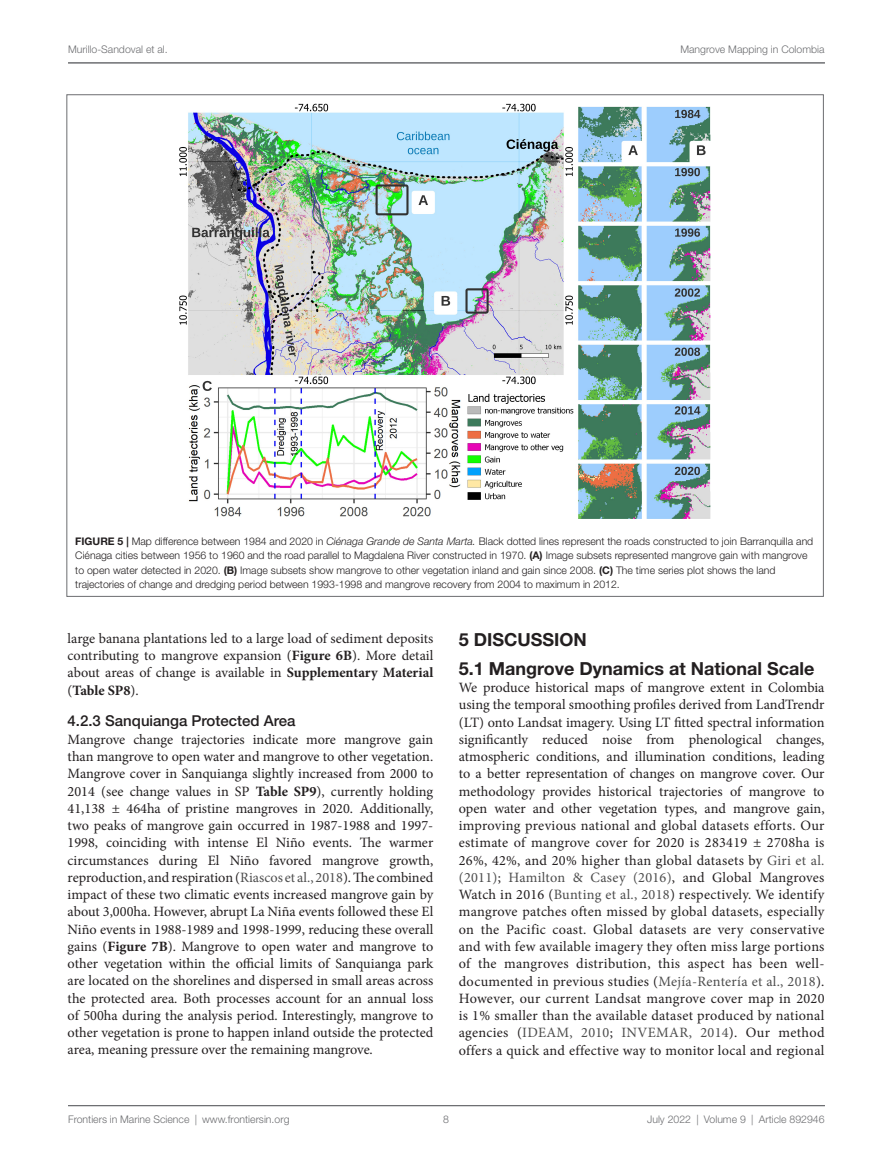
<style>
.page{position:relative;width:893px;height:1170px;background:#fff}
.page>*{position:absolute;margin:0;border:0;box-sizing:border-box;transform-origin:0 0}
.SecHeadBa{font:700 18px "Helvetica Neue LT Std";color:#231f20}
.SecHeadA{font:700 18px "Helvetica Neue LT Std";color:#231f20}
.SecHeadC{font:500 15px "Helvetica Neue LT Std";color:#231f20}
.Para{font:14.25px/17.2px "Minion Pro";color:#231f20;text-align:justify}
.FigCaption{font:300 10.5px/14.2px "Helvetica Neue LT Std";color:#231f20}
.t1{font:300 10.5px "Helvetica Neue LT Std";color:#6c6d70}
.s1{font-weight:700}
.s2{font-style:italic}
.s3{color:#4d4d4d}
</style>
<div class="page">
<hr style="left:68px;top:63px;width:757px;height:1px;background:#6c6d70">
<hr style="left:68px;top:1105px;width:757px;height:1px;background:#6c6d70">
<img style="left:179px;top:103px;width:532px;height:415px">
<p class="t1" style="left:68px;top:43px;width:101px">Murillo-Sandoval et al.</p>
<p class="t1" style="left:680px;top:43px;width:146px">Mangrove Mapping in Colombia</p>
<p class="FigCaption" style="left:75px;top:534px;width:739px"><span class="s1">FIGURE 5 |</span> Map difference between 1984 and 2020 in <span class="s2">Ciénaga Grande de Santa Marta.</span> Black dotted lines represent the roads constructed to join Barranquilla and Ciénaga cities between 1956 to 1960 and the road parallel to Magdalena River constructed in 1970. <span class="s1">(A)</span> Image subsets represented mangrove gain with mangrove to open water detected in 2020. <span class="s1">(B)</span> Image subsets show mangrove to other vegetation inland and gain since 2008. <span class="s1">(C)</span> The time series plot shows the land trajectories of change and dredging period between 1993-1998 and mangrove recovery from 2004 to maximum in 2012.</p>
<p class="Para" style="left:68px;top:629px;width:367px">large banana plantations led to a large load of sediment deposits contributing to mangrove expansion (<span class="s1">Figure 6B</span>). More detail about areas of change is available in <span class="s1">Supplementary Material </span>(<span class="s1">Table SP8</span>).</p>
<p class="SecHeadC" style="left:68px;top:712px;width:229px">4.2.3 Sanquianga Protected Area</p>
<p class="Para" style="left:68px;top:730px;width:367px">Mangrove change trajectories indicate more mangrove gain than mangrove to open water and mangrove to other vegetation.<br>Mangrove cover in Sanquianga slightly increased from 2000 to 2014 (see change values in SP <span class="s1">Table SP9</span>), currently holding 41,138 ± 464ha of pristine mangroves in 2020. Additionally, two peaks of mangrove gain occurred in 1987-1988 and 1997- 1998, coinciding with intense El Niño events. The warmer circumstances during El Niño favored mangrove growth, reproduction, and respiration (<span class="s3">Riascos et al., 2018</span>). The combined impact of these two climatic events increased mangrove gain by about 3,000ha. However, abrupt La Niña events followed these El Niño events in 1988-1989 and 1998-1999, reducing these overall gains (<span class="s1">Figure 7B</span>). Mangrove to open water and mangrove to other vegetation within the official limits of Sanquianga park are located on the shorelines and dispersed in small areas across the protected area. Both processes account for an annual loss of 500ha during the analysis period. Interestingly, mangrove to other vegetation is prone to happen inland outside the protected area, meaning pressure over the remaining mangrove.</p>
<p class="SecHeadA" style="left:459px;top:628px;width:130px">5 DISCUSSION</p>
<p class="SecHeadBa" style="left:459px;top:657px;width:357px">5.1 Mangrove Dynamics at National Scale</p>
<p class="Para" style="left:459px;top:679px;width:367px">We produce historical maps of mangrove extent in Colombia using the temporal smoothing profiles derived from LandTrendr (LT) onto Landsat imagery. Using LT fitted spectral information significantly reduced noise from phenological changes, atmospheric conditions, and illumination conditions, leading to a better representation of changes on mangrove cover. Our methodology provides historical trajectories of mangrove to open water and other vegetation types, and mangrove gain, improving previous national and global datasets efforts. Our estimate of mangrove cover for 2020 is 283419 ± 2708ha is 26%, 42%, and 20% higher than global datasets by <span class="s3">Giri et al. (2011)</span>; <span class="s3">Hamilton &amp; Casey (2016)</span>, and Global Mangroves Watch in 2016 (<span class="s3">Bunting et al., 2018</span>) respectively. We identify mangrove patches often missed by global datasets, especially on the Pacific coast. Global datasets are very conservative and with few available imagery they often miss large portions of the mangroves distribution, this aspect has been well&shy;documented in previous studies (<span class="s3">Mejía-Rentería et al., 2018</span>).<br>However, our current Landsat mangrove cover map in 2020 is 1% smaller than the available dataset produced by national agencies (<span class="s3">IDEAM, 2010</span>; <span class="s3">INVEMAR, 2014</span>). Our method offers a quick and effective way to monitor local and regional</p>
<p class="t1" style="left:68px;top:1112px;width:223px">Frontiers in Marine Science | www.frontiersin.org</p>
<p class="t1" style="left:443px;top:1112px;width:7px">8</p>
<p class="t1" style="left:647px;top:1112px;width:179px">July 2022 | Volume 9 | Article 892946</p>
</div>
